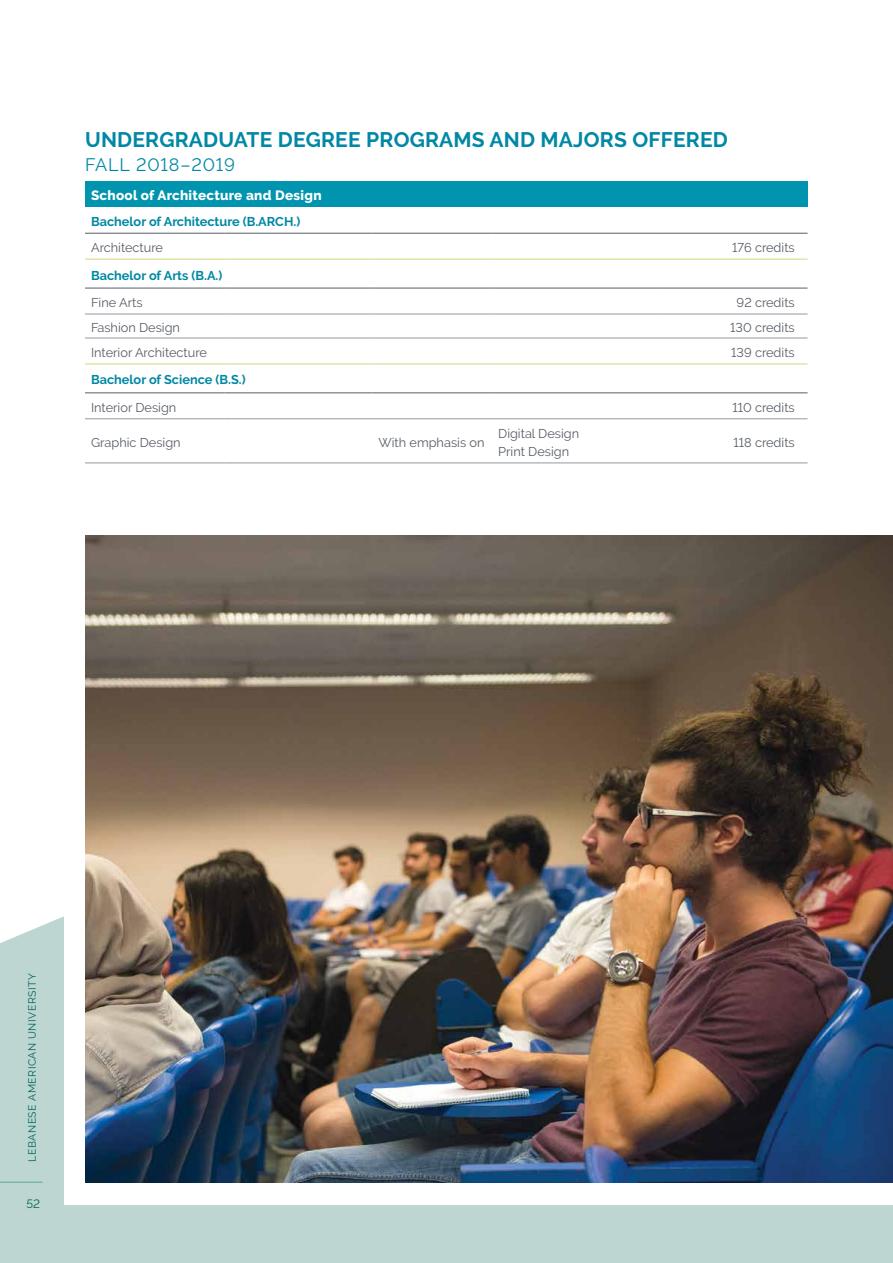
<style>
.page{position:relative;width:893px;height:1263px;background:#fff}
.page>*{position:absolute;margin:0;border:0;box-sizing:border-box;transform-origin:0 0}
.t1{font:700 21px "Raleway";letter-spacing:.01em;color:#0088a4}
.t2{font:18px "Raleway";letter-spacing:.05em;color:#0088a4}
.t3{font:800 13.5px "Raleway";letter-spacing:.02em;color:#fff}
.t4{font:12.75px/18px "Raleway";color:#585e66}
.t5{font:700 12.75px "Raleway";color:#0088a4}
.t6{font:12px "Raleway";color:#006558}
.t7{font:10.5px "Raleway";letter-spacing:.05em;color:#006558}
</style>
<div class="page">
<div style="left:0;top:916px;width:893px;height:347px;background:#bdd6d2"></div>
<div style="left:64px;top:101px;width:829px;height:1103px;background:#fff"></div>
<hr style="left:0;top:1182px;width:43px;height:1px;background:#57a79c">
<div style="left:85px;top:181px;width:722px;height:26px;background:#0094ae"></div>
<hr style="left:85px;top:233px;width:140px;height:1px;background:#585e66">
<hr style="left:225px;top:233px;width:147px;height:1px;background:#585e66">
<hr style="left:372px;top:233px;width:120px;height:1px;background:#585e66">
<hr style="left:492px;top:233px;width:168px;height:1px;background:#585e66">
<hr style="left:660px;top:233px;width:147px;height:1px;background:#585e66">
<hr style="left:85px;top:418px;width:140px;height:1px;background:#9299a0">
<hr style="left:225px;top:418px;width:147px;height:1px;background:#9299a0">
<hr style="left:372px;top:418px;width:120px;height:1px;background:#9299a0">
<hr style="left:492px;top:418px;width:168px;height:1px;background:#9299a0">
<hr style="left:660px;top:418px;width:147px;height:1px;background:#9299a0">
<hr style="left:85px;top:463px;width:140px;height:1px;background:#9299a0">
<hr style="left:225px;top:463px;width:147px;height:1px;background:#9299a0">
<hr style="left:372px;top:463px;width:120px;height:1px;background:#9299a0">
<hr style="left:492px;top:463px;width:168px;height:1px;background:#9299a0">
<hr style="left:660px;top:463px;width:147px;height:1px;background:#9299a0">
<hr style="left:85px;top:314px;width:140px;height:1px;background:#9299a0">
<hr style="left:225px;top:314px;width:147px;height:1px;background:#9299a0">
<hr style="left:372px;top:314px;width:120px;height:1px;background:#9299a0">
<hr style="left:492px;top:314px;width:168px;height:1px;background:#9299a0">
<hr style="left:660px;top:314px;width:147px;height:1px;background:#9299a0">
<hr style="left:85px;top:338px;width:140px;height:1px;background:#9299a0">
<hr style="left:225px;top:338px;width:147px;height:1px;background:#9299a0">
<hr style="left:372px;top:338px;width:120px;height:1px;background:#9299a0">
<hr style="left:492px;top:338px;width:168px;height:1px;background:#9299a0">
<hr style="left:660px;top:338px;width:147px;height:1px;background:#9299a0">
<hr style="left:85px;top:288px;width:140px;height:1px;background:#585e66">
<hr style="left:225px;top:288px;width:147px;height:1px;background:#585e66">
<hr style="left:372px;top:288px;width:120px;height:1px;background:#585e66">
<hr style="left:492px;top:288px;width:168px;height:1px;background:#585e66">
<hr style="left:660px;top:288px;width:147px;height:1px;background:#585e66">
<hr style="left:85px;top:393px;width:140px;height:1px;background:#585e66">
<hr style="left:225px;top:393px;width:147px;height:1px;background:#585e66">
<hr style="left:372px;top:393px;width:120px;height:1px;background:#585e66">
<hr style="left:492px;top:393px;width:168px;height:1px;background:#585e66">
<hr style="left:660px;top:393px;width:147px;height:1px;background:#585e66">
<hr style="left:85px;top:258px;width:140px;height:2px;background:#dfe5a8">
<hr style="left:225px;top:258px;width:147px;height:2px;background:#dfe5a8">
<hr style="left:372px;top:258px;width:120px;height:2px;background:#dfe5a8">
<hr style="left:492px;top:258px;width:168px;height:2px;background:#dfe5a8">
<hr style="left:660px;top:258px;width:147px;height:2px;background:#dfe5a8">
<hr style="left:85px;top:363px;width:140px;height:2px;background:#dfe5a8">
<hr style="left:225px;top:363px;width:147px;height:2px;background:#dfe5a8">
<hr style="left:372px;top:363px;width:120px;height:2px;background:#dfe5a8">
<hr style="left:492px;top:363px;width:168px;height:2px;background:#dfe5a8">
<hr style="left:660px;top:363px;width:147px;height:2px;background:#dfe5a8">
<img style="left:85px;top:536px;width:808px;height:646px">
<h1 class="t1" style="left:85px;top:128px;width:644px">UNDERGRADUATE DEGREE PROGRAMS AND MAJORS OFFERED</h1>
<h2 class="t2" style="left:85px;top:154px;width:152px">FALL 2018–2019</h2>
<p class="t3" style="left:91px;top:187px;width:232px">School of Architecture and Design</p>
<p class="t5" style="left:91px;top:214px;width:211px">Bachelor of Architecture (B.ARCH.)</p>
<p class="t4" style="left:91px;top:239px;width:74px">Architecture</p>
<p class="t4" style="left:732px;top:239px;width:64px">176 credits</p>
<p class="t5" style="left:91px;top:268px;width:133px">Bachelor of Arts (B.A.)</p>
<p class="t4" style="left:91px;top:293px;width:53px">Fine Arts</p>
<p class="t4" style="left:737px;top:293px;width:60px">92 credits</p>
<p class="t4" style="left:91px;top:318px;width:90px">Fashion Design</p>
<p class="t4" style="left:730px;top:318px;width:66px">130 credits</p>
<p class="t4" style="left:91px;top:343px;width:118px">Interior Architecture</p>
<p class="t4" style="left:731px;top:343px;width:65px">139 credits</p>
<p class="t5" style="left:91px;top:373px;width:156px">Bachelor of Science (B.S.)</p>
<p class="t4" style="left:91px;top:398px;width:87px">Interior Design</p>
<p class="t4" style="left:733px;top:398px;width:64px">110 credits</p>
<p class="t4" style="left:91px;top:433px;width:91px">Graphic Design</p>
<p class="t4" style="left:378px;top:433px;width:107px">With emphasis on</p>
<p class="t4" style="left:498px;top:424px;width:83px">Digital Design<br>Print Design</p>
<p class="t4" style="left:734px;top:433px;width:63px">118 credits</p>
<p class="t7" style="left:26px;top:1161px;width:190px;rotate:-90deg">LEBANESE AMERICAN UNIVERSITY</p>
<p class="t6" style="left:26px;top:1197px;width:15px">52</p>
</div>
